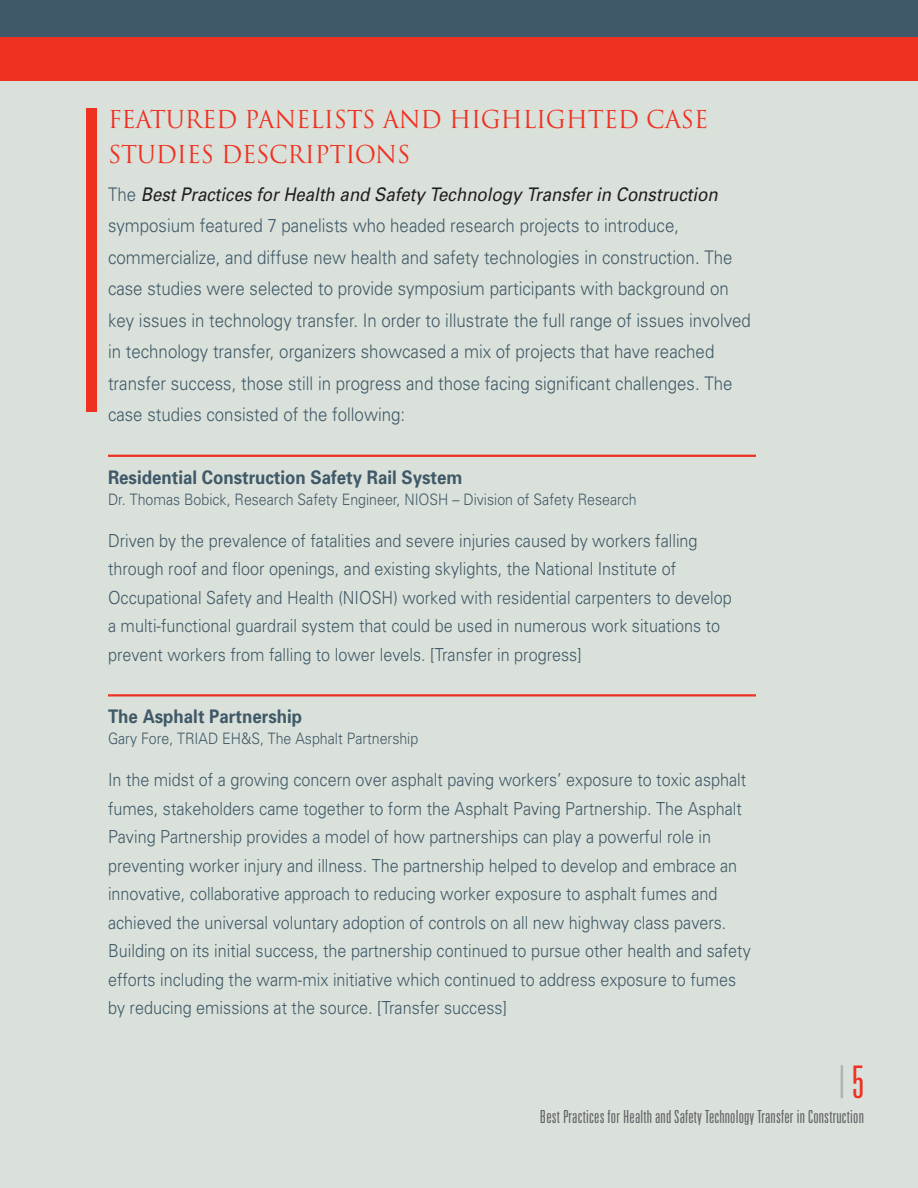
<style>
.page{position:relative;width:918px;height:1188px;background:#dae1da}
.page>*{position:absolute;margin:0;border:0;box-sizing:border-box;transform-origin:0 0}
.t1{font:300 ultra-condensed 45px "Univers";color:#aeafb3}
.Subheads{font:24px/34.5px "Trajan Pro";letter-spacing:-.01em;color:#ef3122}
.Pull_Quote{font:300 18.75px/31.5px "Univers";color:#405968;scale:.9 1}
.Highlight_Headers{font:700 18.75px "Univers";color:#405968;scale:.9 1}
.Highlight_Body{font:300 18px/28.5px "Univers";color:#405968;scale:.9 1}
.t2{font:300 ultra-condensed 18px "Univers";letter-spacing:.01em;color:#636366;scale:1.05 1}
.Highlight_Panelist{font:300 15.75px "Univers";color:#405968;scale:.9 1}
.s1{font-weight:400;font-style:italic;color:#231f20}
.s2{color:#ef3122}
</style>
<div class="page">
<hr style="left:108px;top:455px;width:648px;height:2px;background:#ef3122">
<hr style="left:108px;top:694px;width:648px;height:2px;background:#ef3122">
<div style="left:86px;top:108px;width:11px;height:303px;background:#ef3122"></div>
<div style="left:0;top:0;width:918px;height:81px;background:#405968"></div>
<div style="left:0;top:38px;width:918px;height:43px;background:#ef3122"></div>
<p class="Subheads" style="left:108px;top:102px;width:602px">FEATURED PANELISTS AND HIGHLIGHTED CASE<br>STUDIES DESCRIPTIONS</p>
<p class="Pull_Quote" style="left:108px;top:178px;width:716px">The <span class="s1">Best Practices for Health and Safety Technology Transfer in Construction </span>symposium featured 7 panelists who headed research projects to introduce, commercialize, and diffuse new health and safety technologies in construction. The case studies were selected to provide symposium participants with background on key issues in technology transfer. In order to illustrate the full range of issues involved in technology transfer, organizers showcased a mix of projects that have reached transfer success, those still in progress and those facing significant challenges. The case studies consisted of the following:</p>
<p class="Highlight_Headers" style="left:108px;top:465px;width:395px">Residential Construction Safety Rail System</p>
<p class="Highlight_Panelist" style="left:108px;top:490px;width:589px">Dr. Thomas Bobick, Research Safety Engineer, NIOSH – Division of Safety Research</p>
<p class="Highlight_Body" style="left:108px;top:526px;width:695px">Driven by the prevalence of fatalities and severe injuries caused by workers falling through roof and floor openings, and existing skylights, the National Institute of Occupational Safety and Health (NIOSH) worked with residential carpenters to develop a multi-functional guardrail system that could be used in numerous work situations to prevent workers from falling to lower levels. [Transfer in progress]</p>
<p class="Highlight_Headers" style="left:108px;top:705px;width:217px">The Asphalt Partnership</p>
<p class="Highlight_Panelist" style="left:108px;top:729px;width:346px">Gary Fore, TRIAD EH&amp;S, The Asphalt Partnership</p>
<p class="Highlight_Body" style="left:108px;top:765px;width:716px">In the midst of a growing concern over asphalt paving workers’ exposure to toxic asphalt fumes, stakeholders came together to form the Asphalt Paving Partnership. The Asphalt Paving Partnership provides a model of how partnerships can play a powerful role in preventing worker injury and illness. The partnership helped to develop and embrace an innovative, collaborative approach to reducing worker exposure to asphalt fumes and achieved the universal voluntary adoption of controls on all new highway class pavers.<br>Building on its initial success, the partnership continued to pursue other health and safety efforts including the warm-mix initiative which continued to address exposure to fumes by reducing emissions at the source. [Transfer success]</p>
<h1 class="t1" style="left:837px;top:1059px;width:28px">| <span class="s2">5</span></h1>
<p class="t2" style="left:540px;top:1107px;width:310px">Best Practices for Health and Safety Technology Transfer in Construction</p>
</div>
